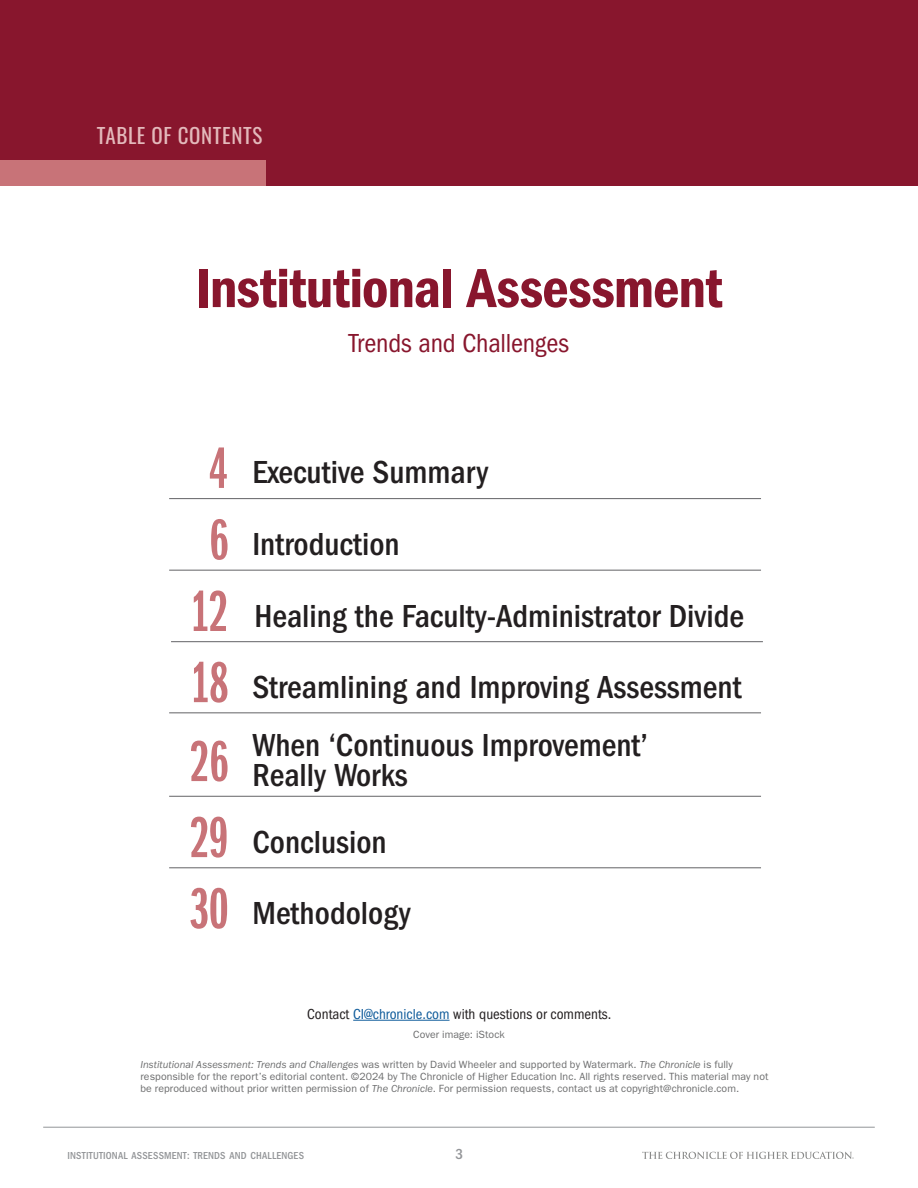
<style>
.page{position:relative;width:918px;height:1188px;background:#fff}
.page>*{position:absolute;margin:0;border:0;box-sizing:border-box;transform-origin:0 0}
.t1{font:60px "ITC Franklin Gothic Std Dm X Cp";letter-spacing:-.01em;color:#c87378}
.CHE_News_Hed_Semibold_34_38{font:57px "ITC Franklin Gothic Std Dm Cd";letter-spacing:-.015em;color:#88162d}
.t2{font:500 condensed 33px "ITC Franklin Gothic Std";color:#231f20}
.CHE_News_Hed_Semibold_34_38-2{font:condensed 27px "ITC Franklin Gothic Std";letter-spacing:-.005em;color:#88162d}
.t3{font:21px "Oswald";letter-spacing:.03em;color:#e3b9bb}
.t4{font:condensed 15px "ITC Franklin Gothic Std";color:#231f20}
.t5{font:500 condensed 15px "ITC Franklin Gothic Std";color:#939598}
.t6{font:10.5px/12px "ITC Franklin Gothic Std";letter-spacing:.01em;color:#4b4c4d}
.t7{font:500 condensed 10.5px "ITC Franklin Gothic Std";letter-spacing:.02em;color:#939598}
.s1{color:#105c9b}
.s2{font-style:italic}
</style>
<div class="page">
<hr style="left:43px;top:1127px;width:832px;height:1px;background:#939598">
<svg style="left:642px;top:1152px;width:212px;height:7px"></svg>
<div style="left:0;top:0;width:918px;height:185px;background:#88162d"></div>
<div style="left:0;top:160px;width:265px;height:25px;background:#c87378"></div>
<hr style="left:353px;top:1020px;width:97px;height:1px;background:#105c9b">
<hr style="left:169px;top:868px;width:592px;height:1px;background:#636366">
<hr style="left:169px;top:570px;width:592px;height:1px;background:#636366">
<hr style="left:169px;top:498px;width:592px;height:1px;background:#636366">
<hr style="left:171px;top:641px;width:592px;height:1px;background:#636366">
<hr style="left:169px;top:713px;width:592px;height:1px;background:#636366">
<hr style="left:169px;top:796px;width:592px;height:1px;background:#636366">
<h3 class="t3" style="left:97px;top:117px;width:167px">TABLE OF CONTENTS</h3>
<p class="CHE_News_Hed_Semibold_34_38" style="left:195px;top:256px;width:529px">Institutional Assessment</p>
<p class="CHE_News_Hed_Semibold_34_38-2" style="left:349px;top:327px;width:222px">Trends and Challenges</p>
<p class="t1" style="left:209px;top:436px;width:21px">4</p>
<p class="t1" style="left:209px;top:507px;width:21px">6</p>
<p class="t1" style="left:190px;top:579px;width:40px">12</p>
<p class="t1" style="left:190px;top:650px;width:40px">18</p>
<p class="t1" style="left:190px;top:729px;width:40px">26</p>
<p class="t1" style="left:190px;top:805px;width:40px">29</p>
<p class="t1" style="left:190px;top:876px;width:40px">30</p>
<p class="t2" style="left:252px;top:454px;width:237px">Executive Summary</p>
<p class="t2" style="left:252px;top:525px;width:149px">Introduction</p>
<p class="t2" style="left:255px;top:597px;width:491px">Healing the Faculty-Administrator Divide</p>
<p class="t2" style="left:252px;top:668px;width:491px">Streamlining and Improving Assessment</p>
<p class="t2" style="left:252px;top:726px;width:397px">When ‘Continuous Improvement’</p>
<p class="t2" style="left:252px;top:756px;width:157px">Really Works</p>
<p class="t2" style="left:252px;top:823px;width:136px">Conclusion</p>
<p class="t2" style="left:252px;top:894px;width:160px">Methodology</p>
<p class="t4" style="left:307px;top:1005px;width:306px">Contact <span class="s1">CI@chronicle.com</span> with questions or comments.</p>
<p class="t6" style="left:413px;top:1028px;width:93px">Cover image: iStock</p>
<p class="t6" style="left:141px;top:1058px;width:629px"><span class="s2">Institutional Assessment: Trends and Challenges</span> was written by David Wheeler and supported by Watermark. <span class="s2">The Chronicle</span> is fully responsible for the report’s editorial content. ©2024 by The Chronicle of Higher Education Inc. All rights reserved. This material may not be reproduced without prior written permission of <span class="s2">The Chronicle</span>. For permission requests, contact us at copyright@chronicle.com.</p>
<p class="t7" style="left:68px;top:1150px;width:238px">INSTITUTIONAL ASSESSMENT: TRENDS AND CHALLENGES</p>
<h3 class="t5" style="left:456px;top:1146px;width:9px">3</h3>
</div>
